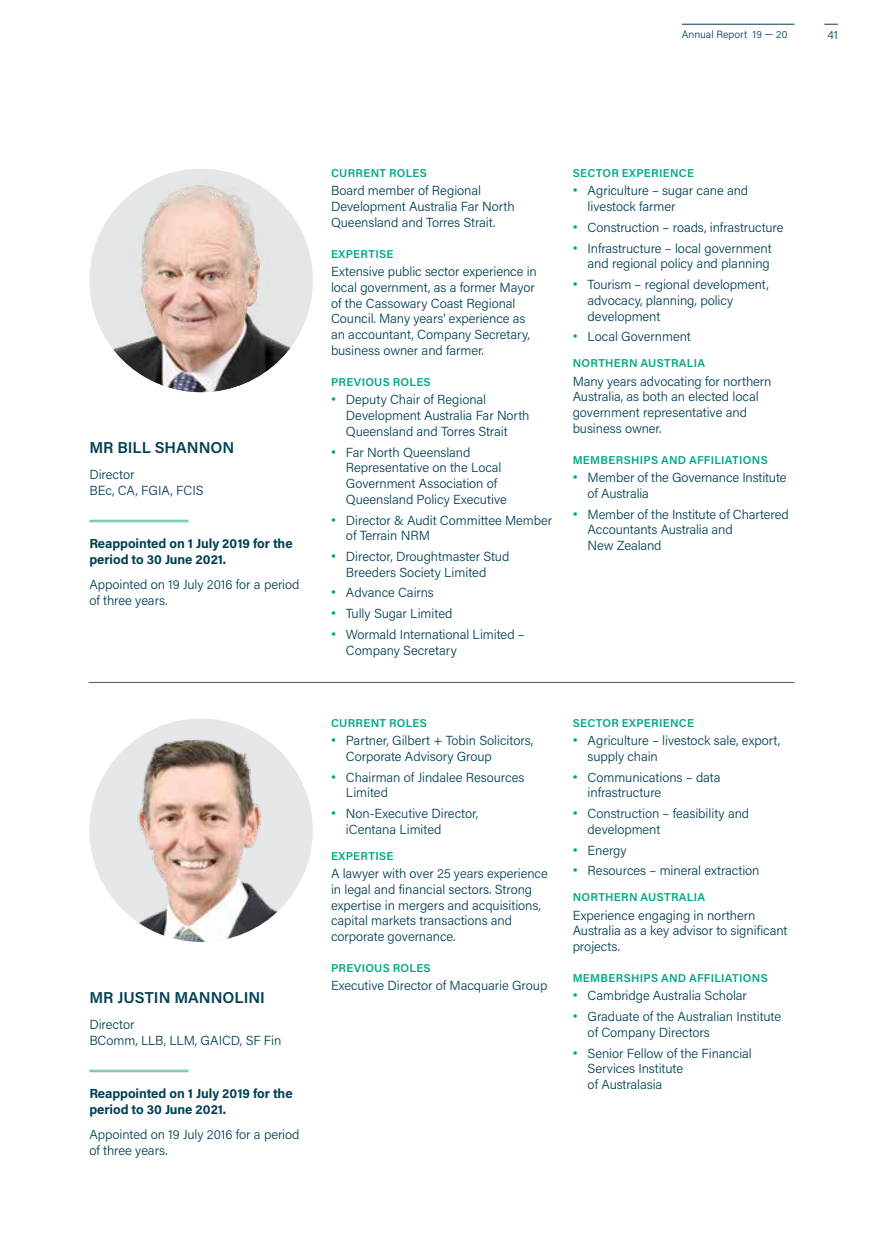
<style>
.page{position:relative;width:874px;height:1241px;background:#fff}
.page>*{position:absolute;margin:0;border:0;box-sizing:border-box;transform-origin:0 0}
.t1{font:600 15.75px "Acumin Pro";color:#004053}
.t2{font:300 13.12px/15.8px "Acumin Pro";letter-spacing:-.005em;color:#004053}
.t3{font:700 13.12px/15.8px "Acumin Pro";letter-spacing:-.005em;color:#004053}
.t4{font:600 11.38px "Acumin Pro";letter-spacing:.025em;color:#00a880}
.t5{font:300 11.38px "Acumin Pro";color:#004053}
.t6{font:300 10.5px "Acumin Pro";color:#004053}
.s1{font-family:"Arial";font-weight:400;font-size:14px;color:#00a880}
</style>
<div class="page">
<hr style="left:89px;top:519px;width:99px;height:3px;background:#7cccbd">
<hr style="left:89px;top:1069px;width:99px;height:3px;background:#7cccbd">
<img style="left:89px;top:169px;width:224px;height:223px;border-radius:112px">
<img style="left:89px;top:718px;width:223px;height:223px;border-radius:112px">
<hr style="left:89px;top:682px;width:705px;height:1px;background:#58595b">
<svg style="left:824px;top:24px;width:13px;height:1px"></svg>
<hr style="left:681px;top:24px;width:113px;height:1px;background:#004053">
<p class="t6" style="left:681px;top:27px;width:107px">Annual Report 19 — 20</p>
<p class="t5" style="left:827px;top:27px;width:12px">41</p>
<p class="t1" style="left:89px;top:437px;width:146px">MR BILL SHANNON</p>
<p class="t2" style="left:89px;top:466px;width:116px">Director<br>BEc, CA, FGIA, FCIS</p>
<p class="t3" style="left:89px;top:535px;width:205px">Reappointed on 1 July 2019 for the period to 30 June 2021.</p>
<p class="t2" style="left:89px;top:576px;width:212px">Appointed on 19 July 2016 for a period of three years.</p>
<p class="t1" style="left:89px;top:986px;width:177px">MR JUSTIN MANNOLINI</p>
<p class="t2" style="left:89px;top:1015px;width:193px">Director<br>BComm, LLB, LLM, GAICD, SF Fin</p>
<p class="t3" style="left:89px;top:1084px;width:205px">Reappointed on 1 July 2019 for the period to 30 June 2021.</p>
<p class="t2" style="left:89px;top:1126px;width:212px">Appointed on 19 July 2016 for a period of three years.</p>
<p class="t4" style="left:331px;top:165px;width:97px">CURRENT ROLES</p>
<p class="t2" style="left:331px;top:182px;width:185px">Board member of Regional<br>Development Australia Far North<br>Queensland and Torres Strait.</p>
<p class="t4" style="left:331px;top:246px;width:64px">EXPERTISE</p>
<p class="t2" style="left:331px;top:263px;width:207px">Extensive public sector experience in local government, as a former Mayor of the Cassowary Coast Regional Council. Many years’ experience as an accountant, Company Secretary, business owner and farmer.</p>
<p class="t4" style="left:331px;top:374px;width:101px">PREVIOUS ROLES</p>
<p class="t2" style="left:346px;top:391px;width:185px;text-indent:-15px"><span class="s1">•</span> Deputy Chair of Regional<br>Development Australia Far North<br>Queensland and Torres Strait</p>
<p class="t2" style="left:346px;top:443px;width:162px;text-indent:-15px"><span class="s1">•</span> Far North Queensland<br>Representative on the Local<br>Government Association of<br>Queensland Policy Executive</p>
<p class="t2" style="left:346px;top:511px;width:208px;text-indent:-15px"><span class="s1">•</span> Director &amp; Audit Committee Member of Terrain NRM</p>
<p class="t2" style="left:346px;top:548px;width:165px;text-indent:-15px"><span class="s1">•</span> Director, Droughtmaster Stud<br>Breeders Society Limited</p>
<p class="t2" style="left:331px;top:584px;width:104px"><span class="s1">•</span> Advance Cairns</p>
<p class="t2" style="left:331px;top:605px;width:123px"><span class="s1">•</span> Tully Sugar Limited</p>
<p class="t2" style="left:346px;top:626px;width:180px;text-indent:-15px"><span class="s1">•</span> Wormald International Limited –<br>Company Secretary</p>
<p class="t4" style="left:572px;top:165px;width:123px">SECTOR EXPERIENCE</p>
<p class="t2" style="left:587px;top:182px;width:162px;text-indent:-15px"><span class="s1">•</span> Agriculture – sugar cane and livestock farmer</p>
<p class="t2" style="left:572px;top:219px;width:212px"><span class="s1">•</span> Construction – roads, infrastructure</p>
<p class="t2" style="left:572px;top:239px;width:200px;text-align:right"><span class="s1">•</span> Infrastructure – local government and regional policy and planning</p>
<p class="t2" style="left:587px;top:276px;width:183px;text-indent:-15px"><span class="s1">•</span> Tourism – regional development, advocacy, planning, policy development</p>
<p class="t2" style="left:572px;top:328px;width:120px"><span class="s1">•</span> Local Government</p>
<p class="t4" style="left:572px;top:355px;width:134px">NORTHERN AUSTRALIA</p>
<p class="t2" style="left:572px;top:372px;width:200px">Many years advocating for northern<br>Australia, as both an elected local government representative and business owner.</p>
<p class="t4" style="left:572px;top:452px;width:196px">MEMBERSHIPS AND AFFILIATIONS</p>
<p class="t2" style="left:587px;top:469px;width:200px;text-indent:-15px"><span class="s1">•</span> Member of the Governance Institute of Australia</p>
<p class="t2" style="left:587px;top:505px;width:202px;text-indent:-15px"><span class="s1">•</span> Member of the Institute of Chartered<br>Accountants Australia and<br>New Zealand</p>
<p class="t4" style="left:331px;top:714px;width:97px">CURRENT ROLES</p>
<p class="t2" style="left:346px;top:732px;width:189px;text-indent:-15px"><span class="s1">•</span> Partner, Gilbert + Tobin Solicitors,<br>Corporate Advisory Group</p>
<p class="t2" style="left:346px;top:768px;width:180px;text-indent:-15px"><span class="s1">•</span> Chairman of Jindalee Resources<br>Limited</p>
<p class="t2" style="left:346px;top:805px;width:134px;text-indent:-15px"><span class="s1">•</span> Non-Executive Director, iCentana Limited</p>
<p class="t4" style="left:331px;top:847px;width:64px">EXPERTISE</p>
<p class="t2" style="left:331px;top:865px;width:218px">A lawyer with over 25 years experience in legal and financial sectors. Strong expertise in mergers and acquisitions, capital markets transactions and corporate governance.</p>
<p class="t4" style="left:331px;top:960px;width:101px">PREVIOUS ROLES</p>
<p class="t2" style="left:331px;top:977px;width:218px">Executive Director of Macquarie Group</p>
<p class="t4" style="left:572px;top:714px;width:123px">SECTOR EXPERIENCE</p>
<p class="t2" style="left:587px;top:732px;width:194px;text-indent:-15px"><span class="s1">•</span> Agriculture – livestock sale, export, supply chain</p>
<p class="t2" style="left:587px;top:768px;width:134px;text-indent:-15px"><span class="s1">•</span> Communications – data infrastructure</p>
<p class="t2" style="left:587px;top:805px;width:163px;text-indent:-15px"><span class="s1">•</span> Construction – feasibility and development</p>
<p class="t2" style="left:572px;top:841px;width:55px"><span class="s1">•</span> Energy</p>
<p class="t2" style="left:572px;top:862px;width:188px"><span class="s1">•</span> Resources – mineral extraction</p>
<p class="t4" style="left:572px;top:889px;width:134px">NORTHERN AUSTRALIA</p>
<p class="t2" style="left:572px;top:906px;width:216px">Experience engaging in northern<br>Australia as a key advisor to significant projects.</p>
<p class="t4" style="left:572px;top:970px;width:196px">MEMBERSHIPS AND AFFILIATIONS</p>
<p class="t2" style="left:572px;top:987px;width:176px"><span class="s1">•</span> Cambridge Australia Scholar</p>
<p class="t2" style="left:587px;top:1007px;width:195px;text-indent:-15px"><span class="s1">•</span> Graduate of the Australian Institute of Company Directors</p>
<p class="t2" style="left:587px;top:1044px;width:166px;text-indent:-15px"><span class="s1">•</span> Senior Fellow of the Financial<br>Services Institute<br>of Australasia</p>
</div>
